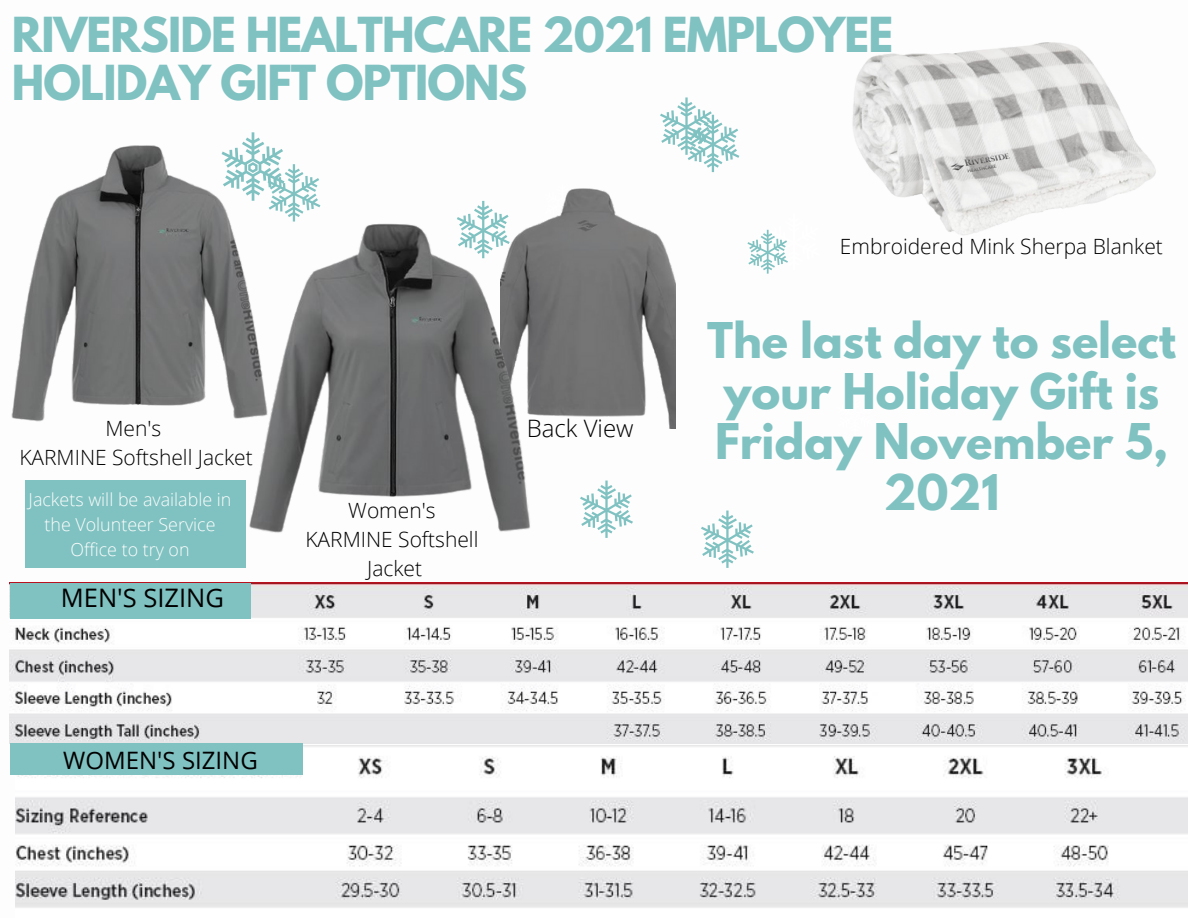
<style>
.page{position:relative;width:1188px;height:918px;background:#fff}
.page>*{position:absolute;margin:0;border:0;box-sizing:border-box;transform-origin:0 0}
.t1{font:700 43.65px/50.7px "League Spartan";color:#7fc2c1;text-align:center}
.t2{font:700 42.75px "League Spartan";letter-spacing:-.02em;color:#7fc2c1}
.t3{font:25.5px "Open Sans";color:#000}
.t4{font:24px "Open Sans";color:#000}
.t5{font:300 24px "Open Sans";color:#000}
.t6{font:300 21px "Open Sans";color:#000}
.t7{font:300 17.85px/24.8px "Open Sans";color:#fdfdfd;text-align:center}
</style>
<div class="page">
<svg style="left:660px;top:97px;width:79px;height:75px"></svg>
<img style="left:538px;top:188px;width:138px;height:241px">
<img style="left:11px;top:145px;width:235px;height:277px">
<img style="left:852px;top:42px;width:304px;height:194px">
<img style="left:15px;top:745px;width:1173px;height:163px">
<img style="left:10px;top:583px;width:1178px;height:161px">
<svg style="left:457px;top:201px;width:52px;height:21px"></svg>
<div style="left:10px;top:583px;width:241px;height:36px;background:#7fc2c1"></div>
<div style="left:10px;top:743px;width:292px;height:32px;background:#7fc2c1"></div>
<img style="left:246px;top:222px;width:292px;height:311px">
<svg style="left:580px;top:481px;width:53px;height:57px"></svg>
<div style="left:26px;top:481px;width:220px;height:87px;background:#7fc2c1"></div>
<svg style="left:701px;top:511px;width:53px;height:57px"></svg>
<svg style="left:748px;top:229px;width:40px;height:45px"></svg>
<svg style="left:222px;top:132px;width:98px;height:90px"></svg>
<p class="t2" style="left:12px;top:14px;width:883px">RIVERSIDE HEALTHCARE 2021 EMPLOYEE</p>
<p class="t2" style="left:12px;top:61px;width:517px">HOLIDAY GIFT OPTIONS</p>
<p class="t6" style="left:105px;top:413px;width:57px">Men's</p>
<p class="t6" style="left:19px;top:442px;width:235px">KARMINE Softshell Jacket</p>
<p class="t7" style="left:29px;top:487px;width:204px">Jackets will be available in the Volunteer Service<br>Office to try on</p>
<p class="t3" style="left:61px;top:580px;width:165px">MEN'S SIZING</p>
<p class="t6" style="left:348px;top:495px;width:89px">Women's</p>
<p class="t6" style="left:305px;top:524px;width:175px">KARMINE Softshell</p>
<p class="t6" style="left:367px;top:554px;width:56px">Jacket</p>
<p class="t5" style="left:527px;top:411px;width:108px">Back View</p>
<p class="t4" style="left:63px;top:743px;width:196px">WOMEN'S SIZING</p>
<p class="t6" style="left:840px;top:231px;width:324px">Embroidered Mink Sherpa Blanket</p>
<p class="t1" style="left:707px;top:321px;width:471px">The last day to select your Holiday Gift is<br>Friday November 5,<br>2021</p>
</div>
